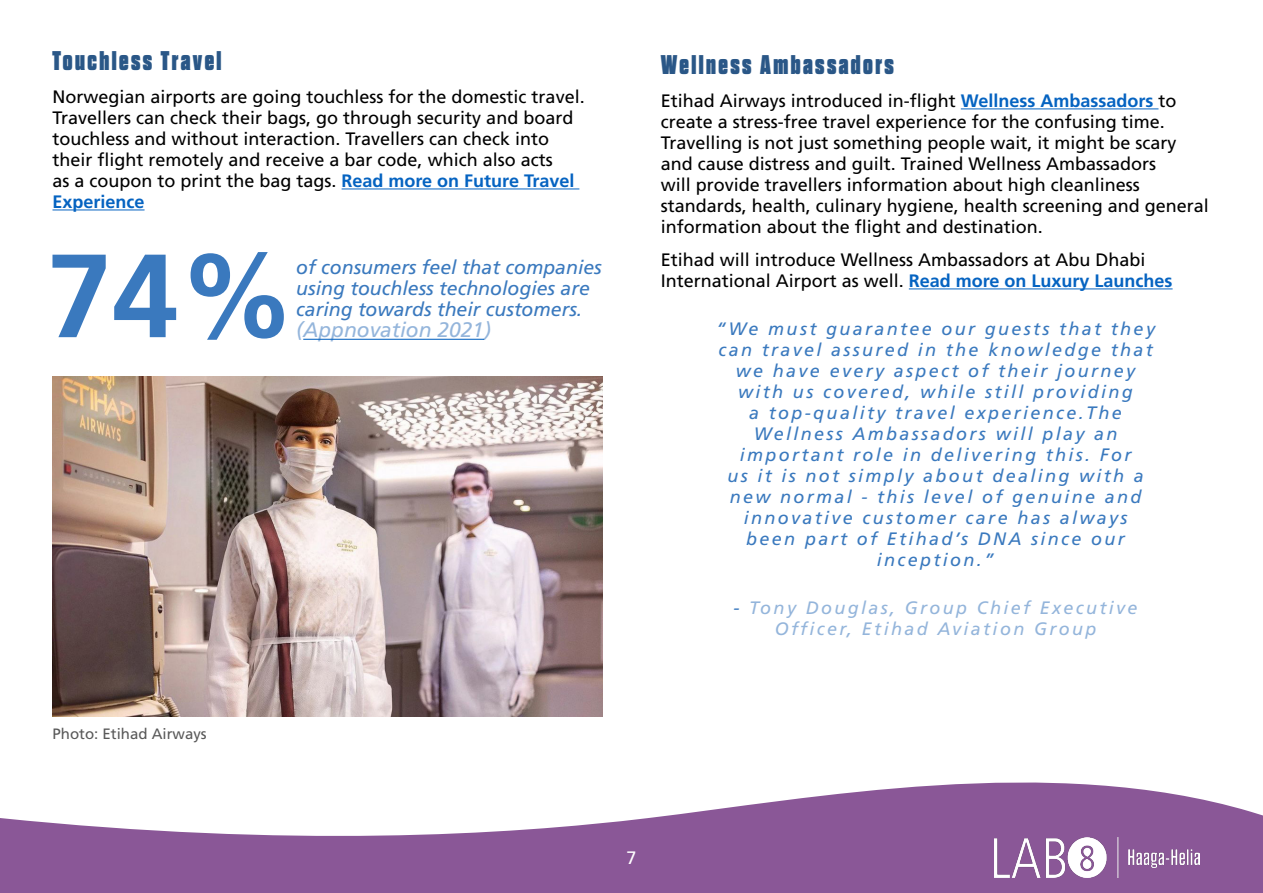
<style>
.page{position:relative;width:1263px;height:893px;background:#fff}
.page>*{position:absolute;margin:0;border:0;box-sizing:border-box;transform-origin:0 0}
.prosentti{font:700 118.2px "Frutiger LT Std";color:#3a79be}
.Heading_3{font:800 27px "Dharma Gothic E";letter-spacing:.09em;color:#2a5787}
.prosentti-2{font:21px "Frutiger LT Std Italic 2";color:#94b5db}
.prosentti-3{font:19.5px/21px "Frutiger LT Std Italic 2";color:#3a79be}
.t1{font:18px/21px "Frutiger LT Std";color:#000}
.t2{font:18px/21px "Frutiger LT Std Italic 2";letter-spacing:.13em;color:#3a79be;text-align:center}
.t3{font:18px/21px "Frutiger LT Std Italic 2";letter-spacing:.13em;color:#94b5db;text-align:center}
.t4{font:700 18px "Frutiger LT Std";color:#0563c1}
.t5{font:18px "Frutiger LT Std";color:#fff}
.Kuvateksti{font:15px "Frutiger LT Std";color:#595959}
.s1{font-weight:700;color:#0563c1}
.s2{color:#3a79be}
</style>
<div class="page">
<svg style="left:0;top:782px;width:1263px;height:111px;fill:#8a5797"></svg>
<img style="left:994px;top:838px;width:206px;height:39px">
<hr style="left:961px;top:108px;width:197px;height:1px;background:#0563c1">
<hr style="left:909px;top:288px;width:263px;height:1px;background:#0563c1">
<img style="left:52px;top:377px;width:550px;height:339px">
<hr style="left:342px;top:188px;width:237px;height:1px;background:#0563c1">
<hr style="left:52px;top:209px;width:93px;height:1px;background:#0563c1">
<hr style="left:303px;top:339px;width:181px;height:1px;background:#0563c1">
<h3 class="Heading_3" style="left:52px;top:47px;width:171px">Touchless Travel</h3>
<p class="t1" style="left:52px;top:86px;width:534px">Norwegian airports are going touchless for the domestic travel.<br>Travellers can check their bags, go through security and board touchless and without interaction. Travellers can check into their flight remotely and receive a bar code, which also acts<br>as a coupon to print the bag tags. <span class="s1">Read more on Future Travel</span></p>
<p class="t4" style="left:52px;top:191px;width:94px">Experience</p>
<p class="prosentti" style="left:47px;top:227px;width:251px">74%</p>
<p class="prosentti-3" style="left:296px;top:257px;width:307px">of consumers feel that companies using touchless technologies are caring towards their customers.</p>
<p class="prosentti-2" style="left:296px;top:318px;width:196px">(Appnovation 2021)</p>
<p class="Kuvateksti" style="left:52px;top:725px;width:156px">Photo: Etihad Airways</p>
<h3 class="Heading_3" style="left:661px;top:51px;width:235px">Wellness Ambassadors</h3>
<p class="t1" style="left:661px;top:90px;width:517px">Etihad Airways introduced in-flight <span class="s1">Wellness Ambassadors</span> to</p>
<p class="t1" style="left:661px;top:111px;width:550px">create a stress-free travel experience for the confusing time.<br>Travelling is not just something people wait, it might be scary and cause distress and guilt. Trained Wellness Ambassadors<br>will provide travellers information about high cleanliness standards, health, culinary hygiene, health screening and general information about the flight and destination.</p>
<p class="t1" style="left:661px;top:249px;width:513px">Etihad will introduce Wellness Ambassadors at Abu Dhabi<br>International Airport as well. <span class="s1">Read more on Luxury Launches</span></p>
<p class="t2" style="left:716px;top:319px;width:440px">“We must guarantee our guests that they can travel assured in the knowledge that we have every aspect of their journey with us covered, while still providing<br>a top-quality travel experience.The Wellness Ambassadors will play an important role in delivering this. For<br>us it is not simply about dealing with a new normal - this level of genuine and innovative customer care has always<br>been part of Etihad’s DNA since our inception.”</p>
<p class="t3" style="left:734px;top:598px;width:405px"><span class="s2">-</span> Tony Douglas, Group Chief Executive<br>Officer, Etihad Aviation Group</p>
<p class="t5" style="left:626px;top:847px;width:12px">7</p>
</div>
